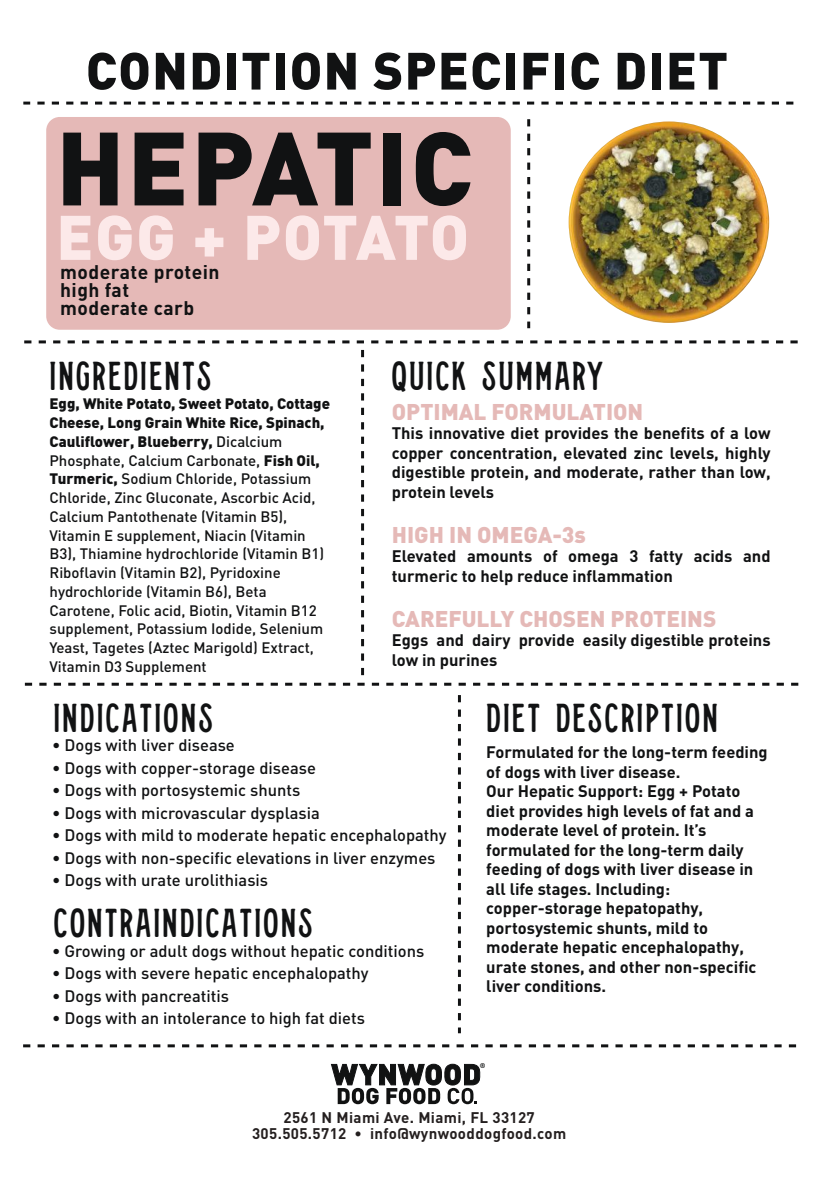
<style>
.page{position:relative;width:820px;height:1188px;background:#fff}
.page>*{position:absolute;margin:0;border:0;box-sizing:border-box;transform-origin:0 0}
.t1{font:900 102.3px "DIN";letter-spacing:.025em;color:#111213}
.t2{font:900 61.95px "DIN";letter-spacing:.005em;color:#fce9e9}
.t3{font:900 51.6px "DIN";letter-spacing:.025em;color:#111213}
.t4{font:40.5px "Stranger Slim";color:#111213}
.t5{font:900 22.5px "DIN";color:#e5b9b7}
.t6{font:700 19.5px/18px "DIN";letter-spacing:.025em;color:#111213}
.t7{font:700 16.5px/19.5px "DIN";color:#111213}
.t8{font:500 16.5px "DIN";color:#111213}
.t9{font:700 15.3px/15.8px "DIN";letter-spacing:.025em;color:#241f1f;text-align:center}
.t10{font:500 15px/18.8px "DIN";color:#111213}
.t11{font:700 6.75px "DIN";color:#111212}
.s1{font-weight:900}
</style>
<div class="page">
<svg style="left:23px;top:102px;width:770px;height:3px"></svg>
<svg style="left:330px;top:1064px;width:151px;height:40px"></svg>
<div style="left:46px;top:117px;width:465px;height:213px;background:#e5b9b7;border-radius:14px"></div>
<img style="left:569px;top:122px;width:200px;height:201px">
<svg style="left:24px;top:340px;width:774px;height:3px"></svg>
<svg style="left:527px;top:119px;width:3px;height:209px"></svg>
<svg style="left:23px;top:1044px;width:773px;height:3px"></svg>
<svg style="left:361px;top:350px;width:3px;height:326px"></svg>
<svg style="left:24px;top:683px;width:774px;height:3px"></svg>
<svg style="left:458px;top:695px;width:3px;height:338px"></svg>
<h3 class="t3" style="left:86px;top:36px;width:643px">CONDITION SPECIFIC DIET</h3>
<h1 class="t1" style="left:56px;top:100px;width:418px">HEPATIC</h1>
<h2 class="t2" style="left:56px;top:196px;width:414px">EGG + POTATO</h2>
<p class="t6" style="left:60px;top:262px;width:161px">moderate protein high fat moderate carb</p>
<h3 class="t4" style="left:49px;top:358px;width:165px">INGREDIENTS</h3>
<h3 class="t4" style="left:390px;top:358px;width:214px">QUICK SUMMARY</h3>
<h3 class="t5" style="left:392px;top:397px;width:253px">OPTIMAL FORMULATION</h3>
<p class="t7" style="left:392px;top:423px;width:380px;text-align:justify">This innovative diet provides the benefits of a low copper concentration, elevated zinc levels, highly digestible protein, and moderate, rather than low, protein levels</p>
<h3 class="t5" style="left:392px;top:520px;width:195px">HIGH IN OMEGA-3s</h3>
<p class="t7" style="left:392px;top:546px;width:380px">Elevated amounts of omega 3 fatty acids and turmeric to help reduce inflammation</p>
<h3 class="t5" style="left:392px;top:604px;width:326px">CAREFULLY CHOSEN PROTEINS</h3>
<p class="t7" style="left:392px;top:630px;width:380px">Eggs and dairy provide easily digestible proteins low in purines</p>
<p class="t10" style="left:50px;top:394px;width:282px"><span class="s1">Egg, White Potato, Sweet Potato, Cottage Cheese, Long Grain White Rice, Spinach, Cauliflower, Blueberry,</span> Dicalcium Phosphate, Calcium Carbonate, <span class="s1">Fish Oil, Turmeric,</span> Sodium Chloride, Potassium Chloride, Zinc Gluconate, Ascorbic Acid, Calcium Pantothenate (Vitamin B5), Vitamin E supplement, Niacin (Vitamin B3), Thiamine hydrochloride (Vitamin B1)<br>Riboflavin (Vitamin B2), Pyridoxine hydrochloride (Vitamin B6), Beta Carotene, Folic acid, Biotin, Vitamin B12 supplement, Potassium Iodide, Selenium Yeast, Tagetes (Aztec Marigold) Extract, Vitamin D3 Supplement</p>
<h3 class="t4" style="left:52px;top:700px;width:163px">INDICATIONS</h3>
<p class="t8" style="left:52px;top:735px;width:184px">• Dogs with liver disease</p>
<p class="t8" style="left:52px;top:757px;width:265px">• Dogs with copper-storage disease</p>
<p class="t8" style="left:52px;top:780px;width:250px">• Dogs with portosystemic shunts</p>
<p class="t8" style="left:52px;top:802px;width:269px">• Dogs with microvascular dysplasia</p>
<p class="t8" style="left:52px;top:825px;width:396px">• Dogs with mild to moderate hepatic encephalopathy</p>
<p class="t8" style="left:52px;top:847px;width:385px">• Dogs with non-specific elevations in liver enzymes</p>
<p class="t8" style="left:52px;top:870px;width:218px">• Dogs with urate urolithiasis</p>
<h3 class="t4" style="left:52px;top:906px;width:263px">CONTRAINDICATIONS</h3>
<p class="t8" style="left:52px;top:940px;width:374px">• Growing or adult dogs without hepatic conditions</p>
<p class="t8" style="left:52px;top:963px;width:318px">• Dogs with severe hepatic encephalopathy</p>
<p class="t8" style="left:52px;top:985px;width:178px">• Dogs with pancreatitis</p>
<p class="t8" style="left:52px;top:1008px;width:314px">• Dogs with an intolerance to high fat diets</p>
<h3 class="t4" style="left:485px;top:701px;width:235px">DIET DESCRIPTION</h3>
<p class="t7" style="left:486px;top:742px;width:283px">Formulated for the long-term feeding of dogs with liver disease.<br>Our Hepatic Support: Egg + Potato diet provides high levels of fat and a moderate level of protein. It’s formulated for the long-term daily feeding of dogs with liver disease in all life stages. Including: copper-storage hepatopathy, portosystemic shunts, mild to moderate hepatic encephalopathy, urate stones, and other non-specific liver conditions.</p>
<p class="t11" style="left:480px;top:1062px;width:7px">®</p>
<p class="t9" style="left:252px;top:1109px;width:316px">2561 N Miami Ave. Miami, FL 33127<br>305.505.5712 • info@wynwooddogfood.com</p>
</div>
